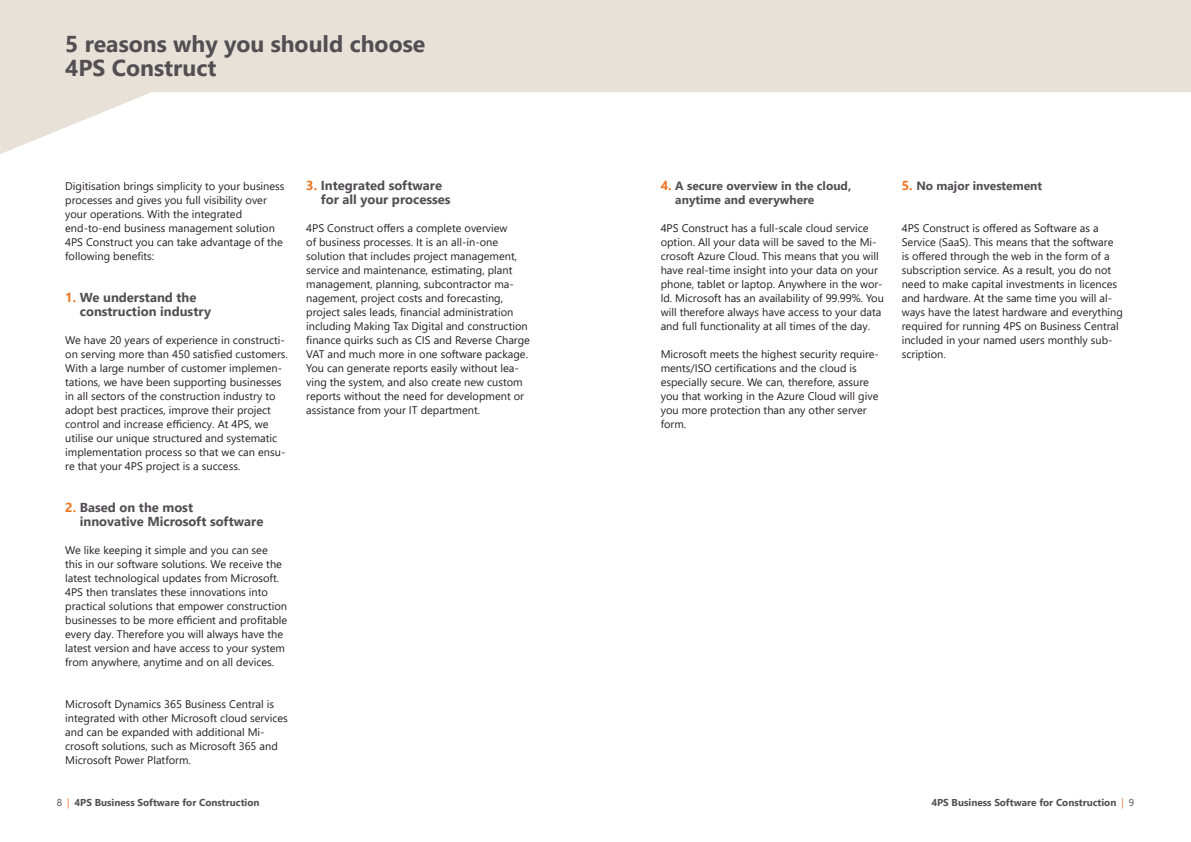
<style>
.page{position:relative;width:1191px;height:842px;background:#fff}
.page>*{position:absolute;margin:0;border:0;box-sizing:border-box;transform-origin:0 0}
.Hoofd_kopje{font:700 23px/24px "Segoe UI";color:#524f53}
.Kopje{font:700 13px/14px "Segoe UI";color:#524f53}
.Kopje-2{font:700 12px/14px "Segoe UI";color:#524f53}
.platte_tekst{font:11px/14px "Segoe UI";color:#231f20}
.Kopje-3{font:11px/14px "Segoe UI";color:#231f20}
.t1{font:700 10px "Segoe UI";color:#524f53}
.s1{color:#ed7521}
.s2{font-size:13px;color:#ed7521}
.s3{font-weight:400}
.s4{font-weight:400;color:#ed7521}
</style>
<div class="page">
<svg style="left:0;top:0;width:1191px;height:154px;fill:#e7e1d7"></svg>
<p class="Hoofd_kopje" style="left:65px;top:30px;width:361px">5 reasons why you should choose<br>4PS Construct</p>
<p class="platte_tekst" style="left:65px;top:178px;width:221px">Digitisation brings simplicity to your business processes and gives you full visibility over your operations. With the integrated end-to-end business management solution 4PS Construct you can take advantage of the following benefits:</p>
<p class="Kopje" style="left:80px;top:289px;width:133px;text-indent:-15px"><span class="s1">1.</span> We understand the construction industry</p>
<p class="platte_tekst" style="left:65px;top:332px;width:224px">We have 20 years of experience in constructi&shy;on serving more than 450 satisfied customers.<br>With a large number of customer implemen&shy;tations, we have been supporting businesses in all sectors of the construction industry to adopt best practices, improve their project control and increase efficiency. At 4PS, we utilise our unique structured and systematic implementation process so that we can ensu&shy;re that your 4PS project is a success.</p>
<p class="Kopje" style="left:80px;top:499px;width:185px;text-indent:-15px"><span class="s1">2.</span> Based on the most<br>innovative Microsoft software</p>
<p class="platte_tekst" style="left:65px;top:542px;width:224px">We like keeping it simple and you can see this in our software solutions. We receive the latest technological updates from Microsoft.<br>4PS then translates these innovations into practical solutions that empower construction businesses to be more efficient and profitable every day. Therefore you will always have the latest version and have access to your system from anywhere, anytime and on all devices.</p>
<p class="platte_tekst" style="left:65px;top:696px;width:224px">Microsoft Dynamics 365 Business Central is integrated with other Microsoft cloud services and can be expanded with additional Mi&shy;crosoft solutions, such as Microsoft 365 and Microsoft Power Platform.</p>
<p class="Kopje" style="left:321px;top:177px;width:131px;text-indent:-15px"><span class="s1">3.</span> Integrated software for all your processes</p>
<p class="platte_tekst" style="left:306px;top:220px;width:225px">4PS Construct offers a complete overview<br>of business processes. It is an all-in-one solution that includes project management, service and maintenance, estimating, plant management, planning, subcontractor ma&shy;nagement, project costs and forecasting, project sales leads, financial administration including Making Tax Digital and construction finance quirks such as CIS and Reverse Charge VAT and much more in one software package.<br>You can generate reports easily without lea&shy;ving the system, and also create new custom reports without the need for development or assistance from your IT department.</p>
<p class="Kopje-2" style="left:675px;top:178px;width:177px;text-indent:-15px"><span class="s2">4.</span> A secure overview in the cloud, anytime and everywhere</p>
<p class="platte_tekst" style="left:660px;top:220px;width:225px">4PS Construct has a full-scale cloud service option. All your data will be saved to the Mi&shy;crosoft Azure Cloud. This means that you will have real-time insight into your data on your phone, tablet or laptop. Anywhere in the wor&shy;ld. Microsoft has an availability of 99.99%. You will therefore always have access to your data and full functionality at all times of the day.</p>
<p class="platte_tekst" style="left:660px;top:346px;width:219px">Microsoft meets the highest security require&shy;ments/ISO certifications and the cloud is especially secure. We can, therefore, assure you that working in the Azure Cloud will give you more protection than any other server form.</p>
<p class="Kopje-2" style="left:901px;top:178px;width:142px"><span class="s2">5.</span> No major investement</p>
<p class="Kopje-3" style="left:901px;top:220px;width:223px">4PS Construct is offered as Software as a Service (SaaS). This means that the software is offered through the web in the form of a subscription service. As a result, you do not need to make capital investments in licences and hardware. At the same time you will al&shy;ways have the latest hardware and everything required for running 4PS on Business Central included in your named users monthly sub&shy;scription.</p>
<p class="t1" style="left:57px;top:793px;width:204px"><span class="s3">8</span> <span class="s4">|</span> 4PS Business Software for Construction</p>
<p class="t1" style="left:931px;top:793px;width:204px">4PS Business Software for Construction <span class="s4">|</span> <span class="s3">9</span></p>
</div>
